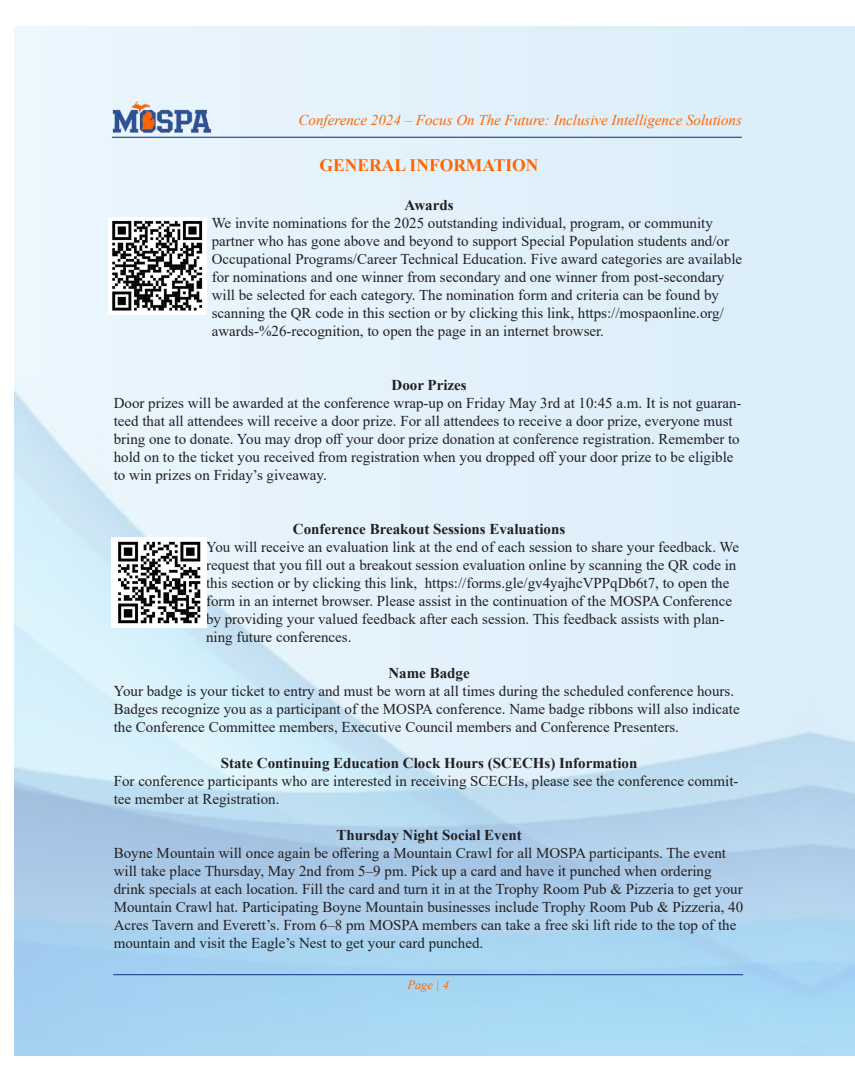
<style>
.page{position:relative;width:855px;height:1080px;background:#fff}
.page>*{position:absolute;margin:0;border:0;box-sizing:border-box;transform-origin:0 0}
.t1{font:700 17.5px "Times New Roman";color:#f60}
.t2{font:15px/18px "Times New Roman";color:#231f20}
.t3{font:700 15px "Times New Roman";color:#231f20}
.t4{font:italic 15px "Times New Roman";color:#f60}
.t5{font:italic 12.5px "Times New Roman";color:#f60}
</style>
<div class="page">
<hr style="left:113px;top:974px;width:630px;height:1px;background:#2c5398">
<img style="left:111px;top:220px;width:93px;height:91px">
<img style="left:118px;top:541px;width:84px;height:84px">
<hr style="left:112px;top:137px;width:630px;height:1px;background:#2c5398">
<img style="left:98px;top:101px;width:133px;height:33px">
<p class="t4" style="left:299px;top:110px;width:445px">Conference 2024 – Focus On The Future: Inclusive Intelligence Solutions</p>
<p class="t1" style="left:320px;top:152px;width:220px">GENERAL INFORMATION</p>
<p class="t3" style="left:405px;top:194px;width:50px">Awards</p>
<p class="t2" style="left:212px;top:213px;width:532px">We invite nominations for the 2025 outstanding individual, program, or community partner who has gone above and beyond to support Special Population students and/or Occupational Programs/Career Technical Education. Five award categories are available for nominations and one winner from secondary and one winner from post-secondary will be selected for each category. The nomination form and criteria can be found by scanning the QR code in this section or by clicking this link, https://mospaonline.org/ awards-%26-recognition, to open the page in an internet browser.</p>
<p class="t3" style="left:392px;top:374px;width:77px">Door Prizes</p>
<p class="t2" style="left:114px;top:393px;width:629px">Door prizes will be awarded at the conference wrap-up on Friday May 3rd at 10:45 a.m. It is not guaran&shy;teed that all attendees will receive a door prize. For all attendees to receive a door prize, everyone must bring one to donate. You may drop off your door prize donation at conference registration. Remember to hold on to the ticket you received from registration when you dropped off your door prize to be eligible to win prizes on Friday’s giveaway.</p>
<p class="t3" style="left:293px;top:518px;width:274px">Conference Breakout Sessions Evaluations</p>
<p class="t2" style="left:206px;top:537px;width:535px">You will receive an evaluation link at the end of each session to share your feedback. We request that you fill out a breakout session evaluation online by scanning the QR code in this section or by clicking this link, https://forms.gle/gv4yajhcVPPqDb6t7, to open the form in an internet browser. Please assist in the continuation of the MOSPA Conference by providing your valued feedback after each session. This feedback assists with plan&shy;ning future conferences.</p>
<p class="t3" style="left:388px;top:662px;width:83px">Name Badge</p>
<p class="t2" style="left:114px;top:681px;width:627px">Your badge is your ticket to entry and must be worn at all times during the scheduled conference hours.<br>Badges recognize you as a participant of the MOSPA conference. Name badge ribbons will also indicate the Conference Committee members, Executive Council members and Conference Presenters.</p>
<p class="t3" style="left:221px;top:752px;width:418px">State Continuing Education Clock Hours (SCECHs) Information</p>
<p class="t2" style="left:114px;top:771px;width:626px">For conference participants who are interested in receiving SCECHs, please see the conference commit&shy;tee member at Registration.</p>
<p class="t3" style="left:336px;top:824px;width:187px">Thursday Night Social Event</p>
<p class="t2" style="left:114px;top:843px;width:631px">Boyne Mountain will once again be offering a Mountain Crawl for all MOSPA participants. The event will take place Thursday, May 2nd from 5–9 pm. Pick up a card and have it punched when ordering drink specials at each location. Fill the card and turn it in at the Trophy Room Pub &amp; Pizzeria to get your Mountain Crawl hat. Participating Boyne Mountain businesses include Trophy Room Pub &amp; Pizzeria, 40<br>Acres Tavern and Everett’s. From 6–8 pm MOSPA members can take a free ski lift ride to the top of the mountain and visit the Eagle’s Nest to get your card punched.</p>
<p class="t5" style="left:407px;top:976px;width:43px">Page | 4</p>
</div>
